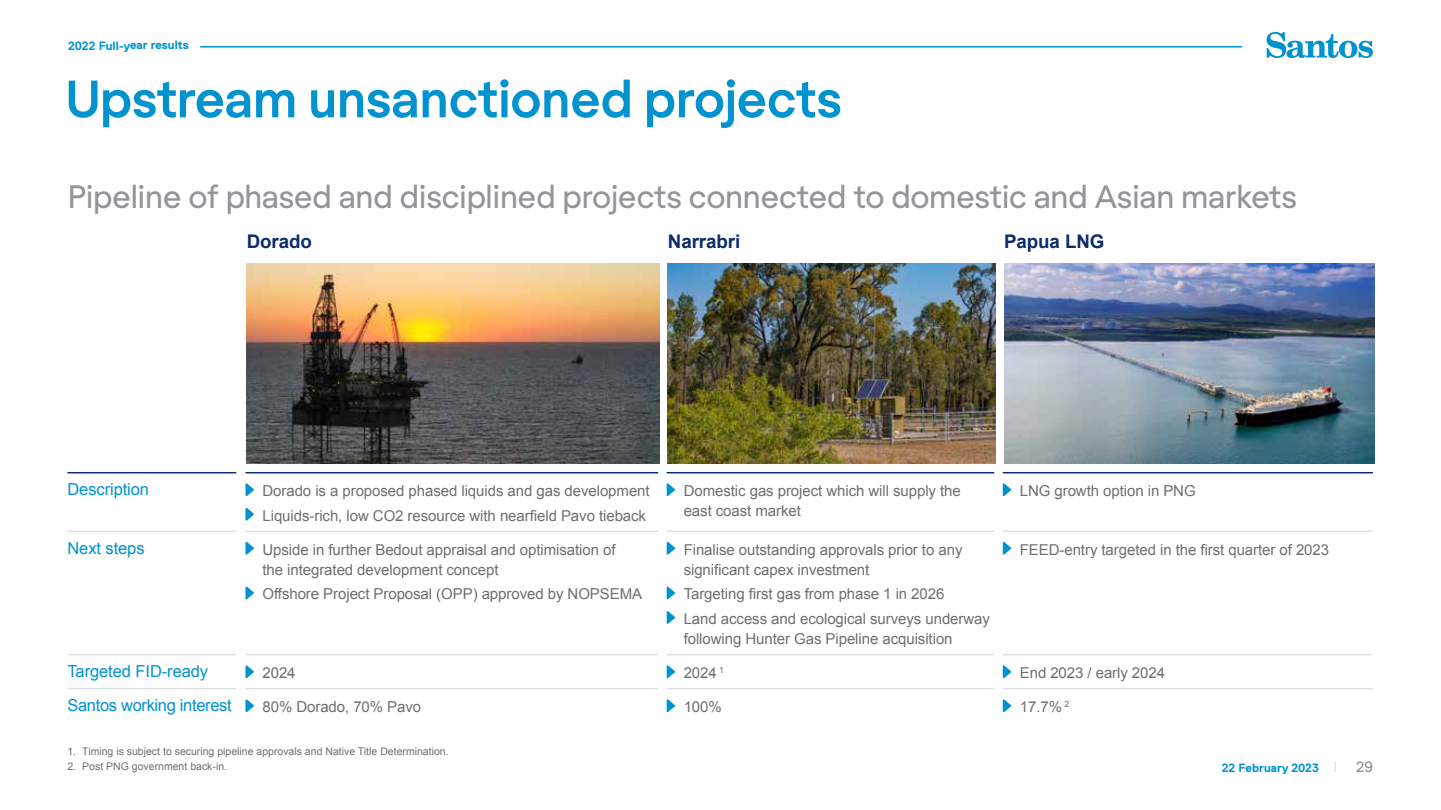
<style>
.page{position:relative;width:1441px;height:810px;background:#fff}
.page>*{position:absolute;margin:0;border:0;box-sizing:border-box;transform-origin:0 0}
.t1{font:700 51px "Regola Pro";letter-spacing:-.01em;color:#0093d0}
.t2{font:31.5px "Regola Pro";letter-spacing:-.01em;color:#939598}
.t3{font:700 18.75px "Arial";letter-spacing:-.005em;color:#0d2c6c}
.t4{font:16.5px "Arial";letter-spacing:-.005em;color:#0093d0}
.t5{font:15px/20.2px "Arial";letter-spacing:-.005em;color:#6d6e71}
.t6{font:15px "Replica Pro";color:#939598}
.t7{font:700 12px "Replica Pro";letter-spacing:-.005em;color:#0093d0}
.t8{font:10.5px "Arial";color:#6d6e71}
.s1{font-weight:300;font-size:15px;color:#d1d3d4}
</style>
<div class="page">
<svg style="left:1266px;top:32px;width:106px;height:26px"></svg>
<hr style="left:201px;top:46px;width:1040px;height:2px;background:#0093d0">
<hr style="left:67px;top:472px;width:169px;height:1px;background:#0d2c6c">
<hr style="left:245px;top:472px;width:413px;height:1px;background:#0d2c6c">
<hr style="left:666px;top:472px;width:328px;height:1px;background:#0d2c6c">
<hr style="left:1002px;top:472px;width:370px;height:1px;background:#0d2c6c">
<hr style="left:67px;top:531px;width:169px;height:1px;background:#d1d3d4">
<hr style="left:245px;top:531px;width:413px;height:1px;background:#d1d3d4">
<hr style="left:666px;top:531px;width:328px;height:1px;background:#d1d3d4">
<hr style="left:1002px;top:531px;width:370px;height:1px;background:#d1d3d4">
<hr style="left:67px;top:654px;width:169px;height:1px;background:#d1d3d4">
<hr style="left:245px;top:654px;width:413px;height:1px;background:#d1d3d4">
<hr style="left:666px;top:654px;width:328px;height:1px;background:#d1d3d4">
<hr style="left:1002px;top:654px;width:370px;height:1px;background:#d1d3d4">
<hr style="left:67px;top:688px;width:169px;height:1px;background:#d1d3d4">
<hr style="left:245px;top:688px;width:413px;height:1px;background:#d1d3d4">
<hr style="left:666px;top:688px;width:328px;height:1px;background:#d1d3d4">
<hr style="left:1002px;top:688px;width:370px;height:1px;background:#d1d3d4">
<svg style="left:245px;top:483px;width:9px;height:13px"></svg>
<svg style="left:245px;top:508px;width:9px;height:13px"></svg>
<svg style="left:666px;top:483px;width:9px;height:13px"></svg>
<svg style="left:1002px;top:483px;width:9px;height:13px"></svg>
<svg style="left:245px;top:542px;width:9px;height:13px"></svg>
<svg style="left:245px;top:586px;width:9px;height:14px"></svg>
<svg style="left:666px;top:542px;width:9px;height:13px"></svg>
<svg style="left:666px;top:586px;width:9px;height:14px"></svg>
<svg style="left:666px;top:611px;width:9px;height:13px"></svg>
<svg style="left:1002px;top:542px;width:9px;height:13px"></svg>
<svg style="left:245px;top:665px;width:9px;height:13px"></svg>
<svg style="left:666px;top:665px;width:9px;height:13px"></svg>
<svg style="left:1002px;top:665px;width:9px;height:13px"></svg>
<svg style="left:245px;top:699px;width:9px;height:13px"></svg>
<svg style="left:666px;top:699px;width:9px;height:13px"></svg>
<svg style="left:1002px;top:699px;width:9px;height:13px"></svg>
<img style="left:247px;top:264px;width:412px;height:199px">
<img style="left:668px;top:264px;width:327px;height:199px">
<img style="left:1004px;top:264px;width:369px;height:199px">
<p class="t7" style="left:68px;top:39px;width:122px">2022 Full-year results</p>
<h1 class="t1" style="left:66px;top:63px;width:777px">Upstream unsanctioned projects</h1>
<h2 class="t2" style="left:68px;top:175px;width:1230px">Pipeline of phased and disciplined projects connected to domestic and Asian markets</h2>
<p class="t3" style="left:247px;top:229px;width:67px">Dorado</p>
<p class="t3" style="left:668px;top:229px;width:74px">Narrabri</p>
<p class="t3" style="left:1003px;top:229px;width:102px">Papua LNG</p>
<p class="t4" style="left:67px;top:479px;width:83px">Description</p>
<p class="t5" style="left:262px;top:479px;width:388px;line-height:24.5px">Dorado is a proposed phased liquids and gas development<br>Liquids-rich, low CO2 resource with nearfield Pavo tieback</p>
<p class="t5" style="left:683px;top:481px;width:279px">Domestic gas project which will supply the east coast market</p>
<p class="t5" style="left:1019px;top:481px;width:177px">LNG growth option in PNG</p>
<p class="t4" style="left:67px;top:537px;width:79px">Next steps</p>
<p class="t5" style="left:262px;top:539px;width:354px">Upside in further Bedout appraisal and optimisation of the integrated development concept</p>
<p class="t5" style="left:262px;top:584px;width:381px">Offshore Project Proposal (OPP) approved by NOPSEMA</p>
<p class="t5" style="left:1019px;top:539px;width:311px">FEED-entry targeted in the first quarter of 2023</p>
<p class="t5" style="left:683px;top:539px;width:280px">Finalise outstanding approvals prior to any significant capex investment</p>
<p class="t5" style="left:683px;top:582px;width:308px;line-height:24.5px">Targeting first gas from phase 1 in 2026<br>Land access and ecological surveys underway</p>
<p class="t5" style="left:683px;top:629px;width:270px">following Hunter Gas Pipeline acquisition</p>
<p class="t4" style="left:67px;top:661px;width:142px">Targeted FID-ready</p>
<p class="t5" style="left:262px;top:663px;width:35px">2024</p>
<p class="t5" style="left:683px;top:663px;width:42px">2024 <sup>1</sup></p>
<p class="t5" style="left:1019px;top:663px;width:147px">End 2023 / early 2024</p>
<p class="t4" style="left:67px;top:695px;width:166px">Santos working interest</p>
<p class="t5" style="left:262px;top:697px;width:160px">80% Dorado, 70% Pavo</p>
<p class="t5" style="left:683px;top:697px;width:40px">100%</p>
<p class="t5" style="left:1019px;top:697px;width:51px">17.7% <sup>2</sup></p>
<p class="t8" style="left:67px;top:744px;width:382px">1. Timing is subject to securing pipeline approvals and Native Title Determination.</p>
<p class="t8" style="left:67px;top:759px;width:161px">2. Post PNG government back-in.</p>
<p class="t7" style="left:1221px;top:761px;width:117px">22 February 2023 <span class="s1">I</span></p>
<p class="t6" style="left:1355px;top:758px;width:18px">29</p>
</div>
